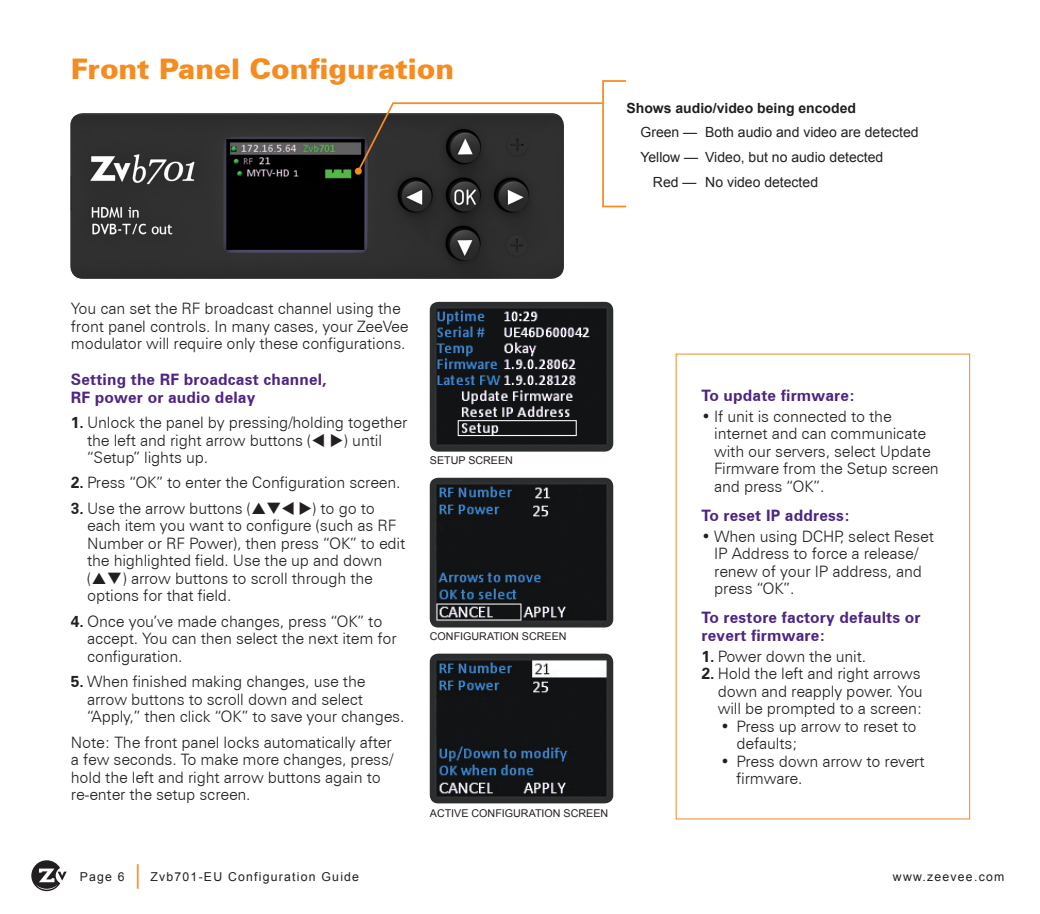
<style>
.page{position:relative;width:1040px;height:914px;background:#fff}
.page>*{position:absolute;margin:0;border:0;box-sizing:border-box;transform-origin:0 0}
.t1{font:900 28.35px "Zurich BT";color:#f68b1f}
.body_numbered_steps{font:300 15.75px/17.5px "Zurich BT";letter-spacing:-.01em;color:#231f20}
.body{font:300 15.75px/17.5px "Zurich BT";letter-spacing:-.01em;color:#231f20}
.body_bulletted{font:300 15.75px/17.5px "Zurich BT";letter-spacing:-.01em;color:#231f20}
.subheads_bold{font:700 15.75px/17.5px "Zurich BT";letter-spacing:.01em;color:#4e2582}
.t2{font:14px "Arial";color:#231f20}
.t3{font:700 14px "Arial";color:#231f20}
.t4{font:12.25px "Arial";letter-spacing:.1em;color:#231f20}
.t5{font:10.67px "Arial";color:#231f20}
.s1{font-weight:700}
.s2{font-size:26.25px;color:#f68b1f}
</style>
<div class="page">
<svg style="left:31px;top:860px;width:36px;height:31px"></svg>
<div style="left:675px;top:353px;width:295px;height:466px;border:1px solid #f68b1f"></div>
<img style="left:70px;top:113px;width:494px;height:166px">
<svg style="left:356px;top:102px;width:246px;height:71px"></svg>
<div style="left:355px;top:168px;width:7px;height:7px;background:#f68b1f;border-radius:50%"></div>
<div style="left:602px;top:80px;width:25px;height:127px;border:2px solid #f68b1f"></div>
<img style="left:430px;top:302px;width:183px;height:149px">
<img style="left:430px;top:477px;width:183px;height:150px">
<img style="left:430px;top:653px;width:183px;height:150px">
<p class="t1" style="left:71px;top:52px;width:384px">Front Panel Configuration</p>
<p class="t3" style="left:626px;top:98px;width:231px">Shows audio/video being encoded</p>
<p class="t2" style="left:640px;top:123px;width:279px">Green — Both audio and video are detected</p>
<p class="t2" style="left:640px;top:148px;width:244px">Yellow — Video, but no audio detected</p>
<p class="t2" style="left:653px;top:173px;width:167px">Red — No video detected</p>
<p class="body" style="left:71px;top:300px;width:339px">You can set the RF broadcast channel using the front panel controls. In many cases, your ZeeVee modulator will require only these configurations.</p>
<p class="subheads_bold" style="left:71px;top:370px;width:257px">Setting the RF broadcast channel,<br>RF power or audio delay</p>
<p class="body_numbered_steps" style="left:87px;top:413px;width:321px;text-indent:-16px"><span class="s1">1.</span> Unlock the panel by pressing/holding together the left and right arrow buttons (▼ ◆) until “Setup” lights up.</p>
<p class="body_numbered_steps" style="left:71px;top:474px;width:331px"><span class="s1">2.</span> Press “OK” to enter the Configuration screen.</p>
<p class="body_numbered_steps" style="left:87px;top:499px;width:320px;text-indent:-16px"><span class="s1">3.</span> Use the arrow buttons ( ❑▼ ◆) to go to each item you want to configure (such as RF Number or RF Power), then press “OK” to edit the highlighted field. Use the up and down<br>( ❑) arrow buttons to scroll through the options for that field.</p>
<p class="body_numbered_steps" style="left:87px;top:612px;width:311px;text-indent:-16px"><span class="s1">4.</span> Once you’ve made changes, press “OK” to accept. You can then select the next item for configuration.</p>
<p class="body_numbered_steps" style="left:87px;top:672px;width:319px;text-indent:-16px"><span class="s1">5.</span> When finished making changes, use the arrow buttons to scroll down and select “Apply,” then click “OK” to save your changes.</p>
<p class="body" style="left:71px;top:733px;width:324px">Note: The front panel locks automatically after a few seconds. To make more changes, press/ hold the left and right arrow buttons again to re-enter the setup screen.</p>
<p class="t5" style="left:430px;top:453px;width:85px">SETUP SCREEN</p>
<p class="t5" style="left:430px;top:629px;width:138px">CONFIGURATION SCREEN</p>
<p class="t5" style="left:430px;top:805px;width:180px">ACTIVE CONFIGURATION SCREEN</p>
<p class="subheads_bold" style="left:701px;top:386px;width:155px">To update firmware:</p>
<p class="body_bulletted" style="left:714px;top:407px;width:226px;text-indent:-13px">• If unit is connected to the internet and can communicate with our servers, select Update<br>Firmware from the Setup screen and press “OK”.</p>
<p class="subheads_bold" style="left:701px;top:506px;width:150px">To reset IP address:</p>
<p class="body_bulletted" style="left:714px;top:527px;width:221px;text-indent:-13px">• When using DCHP, select Reset<br>IP Address to force a release/ renew of your IP address, and press “OK”.</p>
<p class="subheads_bold" style="left:701px;top:608px;width:220px">To restore factory defaults or revert firmware:</p>
<p class="body_numbered_steps" style="left:701px;top:647px;width:166px"><span class="s1">1.</span> Power down the unit.</p>
<p class="body_numbered_steps" style="left:718px;top:664px;width:206px;text-indent:-16px"><span class="s1">2.</span> Hold the left and right arrows down and reapply power. You will be prompted to a screen:</p>
<p class="body_numbered_steps" style="left:736px;top:717px;width:181px;text-indent:-16px">• Press up arrow to reset to defaults;</p>
<p class="body_numbered_steps" style="left:736px;top:752px;width:189px;text-indent:-16px">• Press down arrow to revert firmware.</p>
<p class="t4" style="left:80px;top:869px;width:281px">Page 6 <span class="s2">|</span> Zvb701-EU Configuration Guide</p>
<p class="t4" style="left:893px;top:869px;width:113px">www.zeevee.com</p>
</div>
